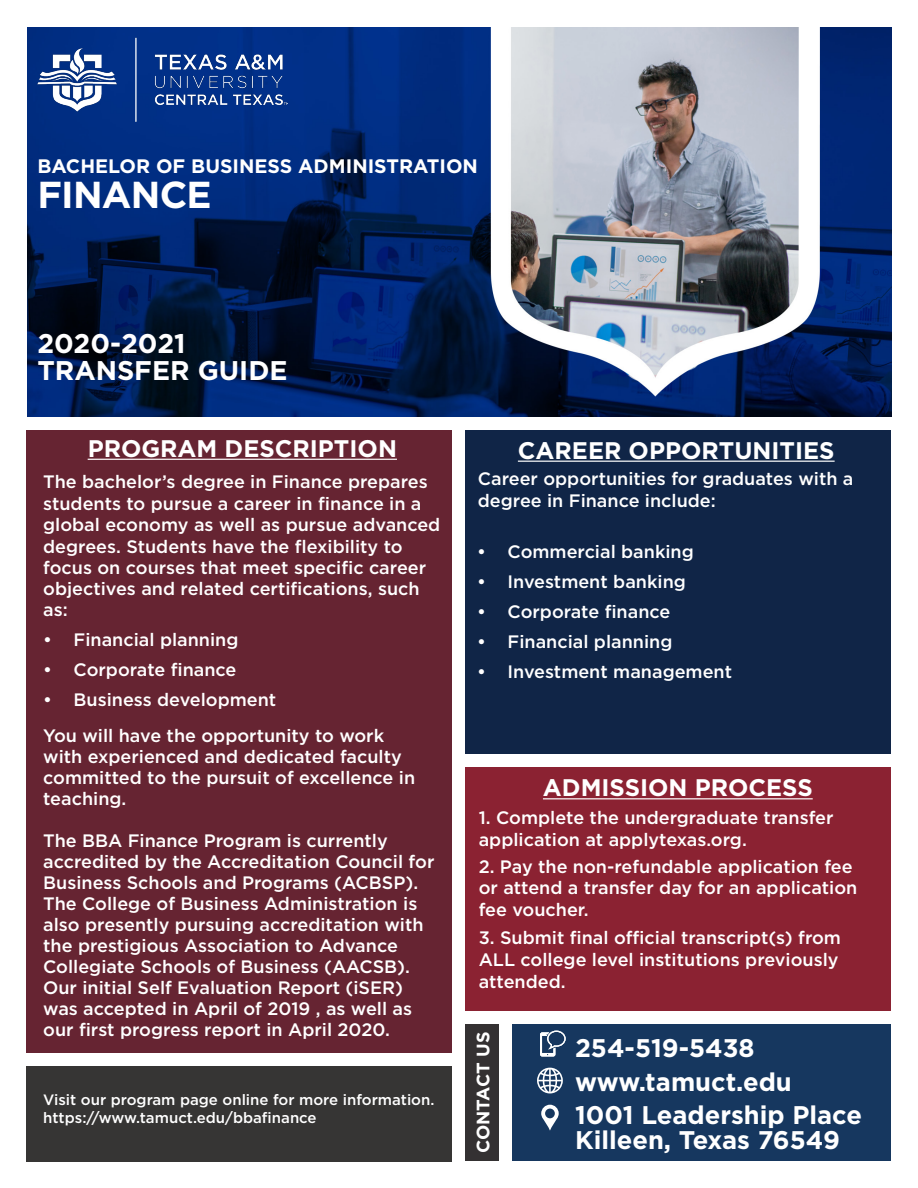
<style>
.page{position:relative;width:918px;height:1188px;background:#fff}
.page>*{position:absolute;margin:0;border:0;box-sizing:border-box;transform-origin:0 0}
.t1{font:700 37.5px "Gotham";letter-spacing:-.02em;color:#fff}
.t2{font:700 27px "Gotham";color:#fff}
.t3{font:700 25.5px "Gotham";color:#fff}
.t4{font:700 24px "Gotham";color:#fff}
.t5{font:700 19.5px "Gotham";color:#fff}
.t6{font:500 18px/21px "Gotham";color:#fff}
.t7{font:700 18px "Gotham";color:#fff}
.t8{font:500 15px/18px "Gotham";color:#fff}
</style>
<div class="page">
<div style="left:26px;top:1066px;width:426px;height:96px;background:#363534"></div>
<img style="left:27px;top:27px;width:864px;height:390px">
<img style="left:37px;top:37px;width:250px;height:85px">
<div style="left:465px;top:767px;width:425px;height:244px;background:#8b2232"></div>
<hr style="left:543px;top:798px;width:270px;height:1px;background:#fff">
<div style="left:513px;top:1024px;width:378px;height:137px;background:#16375f"></div>
<div style="left:466px;top:1024px;width:33px;height:137px;background:#343132"></div>
<svg style="left:540px;top:1031px;width:26px;height:25px"></svg>
<svg style="left:537px;top:1068px;width:26px;height:25px"></svg>
<svg style="left:541px;top:1105px;width:18px;height:25px"></svg>
<div style="left:465px;top:430px;width:425px;height:323px;background:#102547"></div>
<hr style="left:518px;top:461px;width:317px;height:1px;background:#fff">
<div style="left:26px;top:430px;width:426px;height:623px;background:#662432"></div>
<hr style="left:88px;top:459px;width:309px;height:1px;background:#fff">
<p class="t5" style="left:37px;top:153px;width:442px">BACHELOR OF BUSINESS ADMINISTRATION</p>
<p class="t1" style="left:37px;top:170px;width:176px">FINANCE</p>
<p class="t2" style="left:37px;top:326px;width:150px">2020-2021</p>
<p class="t2" style="left:37px;top:353px;width:252px">TRANSFER GUIDE</p>
<p class="t4" style="left:88px;top:432px;width:311px">PROGRAM DESCRIPTION</p>
<p class="t6" style="left:43px;top:471px;width:399px">The bachelor’s degree in Finance prepares students to pursue a career in finance in a global economy as well as pursue advanced degrees. Students have the flexibility to focus on courses that meet specific career objectives and related certifications, such as:</p>
<p class="t6" style="left:43px;top:629px;width:197px">• Financial planning</p>
<p class="t6" style="left:43px;top:659px;width:195px">• Corporate finance</p>
<p class="t6" style="left:43px;top:689px;width:235px">• Business development</p>
<p class="t6" style="left:43px;top:725px;width:373px">You will have the opportunity to work with experienced and dedicated faculty committed to the pursuit of excellence in teaching.</p>
<p class="t6" style="left:43px;top:830px;width:393px">The BBA Finance Program is currently accredited by the Accreditation Council for Business Schools and Programs (ACBSP).<br>The College of Business Administration is also presently pursuing accreditation with the prestigious Association to Advance Collegiate Schools of Business (AACSB).<br>Our initial Self Evaluation Report (iSER) was accepted in April of 2019 , as well as our first progress report in April 2020.</p>
<p class="t8" style="left:43px;top:1090px;width:393px">Visit our program page online for more information. https://www.tamuct.edu/bbafinance</p>
<p class="t4" style="left:518px;top:434px;width:318px">CAREER OPPORTUNITIES</p>
<p class="t6" style="left:478px;top:468px;width:377px;line-height:21.6px">Career opportunities for graduates with a degree in Finance include:</p>
<p class="t6" style="left:477px;top:541px;width:218px">• Commercial banking</p>
<p class="t6" style="left:477px;top:571px;width:210px">• Investment banking</p>
<p class="t6" style="left:477px;top:601px;width:195px">• Corporate finance</p>
<p class="t6" style="left:477px;top:631px;width:197px">• Financial planning</p>
<p class="t6" style="left:477px;top:661px;width:257px">• Investment management</p>
<p class="t4" style="left:543px;top:772px;width:271px">ADMISSION PROCESS</p>
<p class="t6" style="left:479px;top:807px;width:356px;line-height:21.6px">1. Complete the undergraduate transfer application at applytexas.org.</p>
<p class="t6" style="left:479px;top:855px;width:380px;line-height:21.6px">2. Pay the non-refundable application fee or attend a transfer day for an application fee voucher.</p>
<p class="t6" style="left:479px;top:927px;width:364px;line-height:21.6px">3. Submit final official transcript(s) from<br>ALL college level institutions previously attended.</p>
<p class="t7" style="left:471px;top:1153px;width:123px;rotate:-90deg">CONTACT US</p>
<p class="t3" style="left:575px;top:1031px;width:181px">254-519-5438</p>
<p class="t3" style="left:575px;top:1065px;width:218px">www.tamuct.edu</p>
<p class="t3" style="left:575px;top:1098px;width:288px">1001 Leadership Place</p>
<p class="t3" style="left:575px;top:1123px;width:266px">Killeen, Texas 76549</p>
</div>
